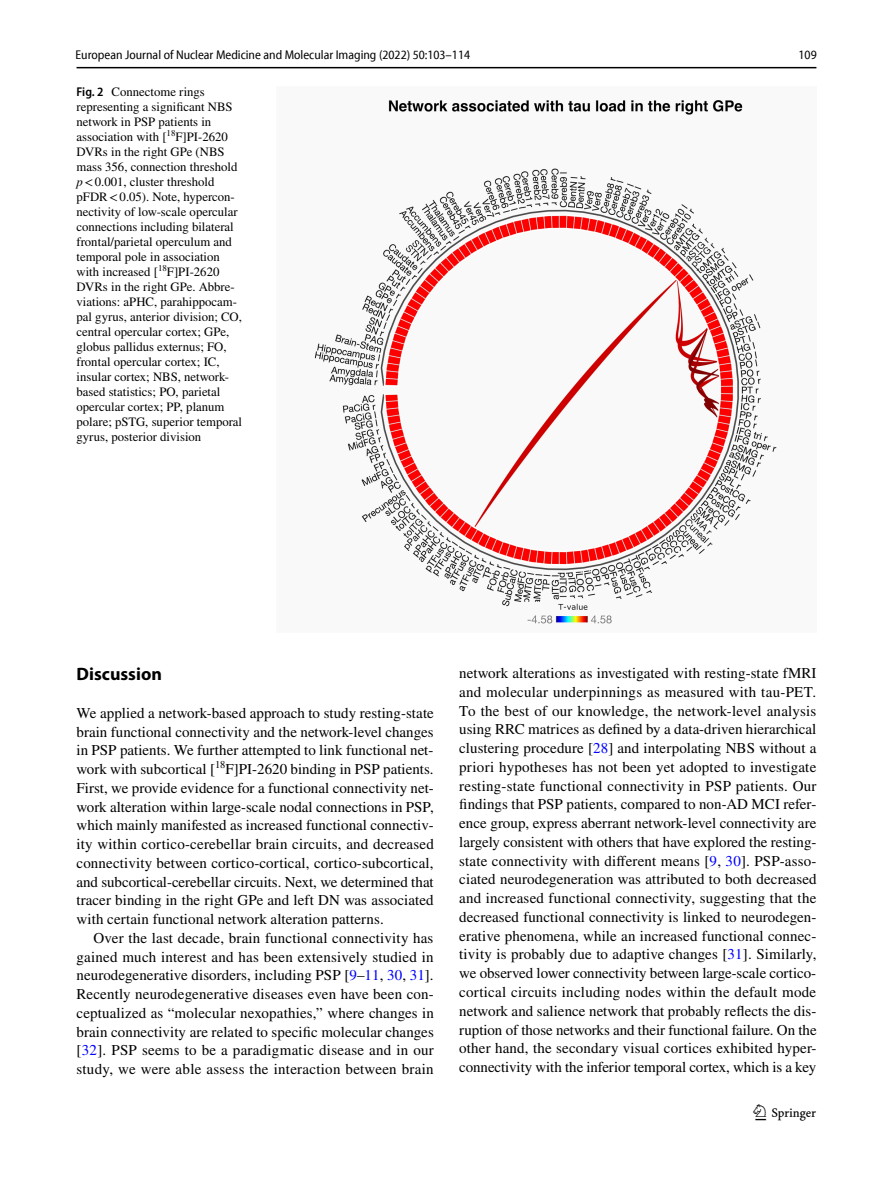
<style>
.page{position:relative;width:893px;height:1187px;background:#fff}
.page>*{position:absolute;margin:0;border:0;box-sizing:border-box;transform-origin:0 0}
.t1{font:22.5px "Springnew Regular 3";color:#000}
.t2{font:700 18px "Myriad Pro";color:#000}
.t3{font:15px/18.8px "STIX";letter-spacing:.005em;color:#000;text-align:justify}
.t4{font:12.75px/15px "STIX";color:#000}
.t5{font:semi-condensed 12.75px "Myriad Pro Unic";color:#000}
.s1{font-family:"Myriad Pro";font-weight:600;font-stretch:semi-condensed}
.s2{font-style:italic}
.s3{color:#00f}
</style>
<div class="page">
<hr style="left:77px;top:67px;width:739px;height:1px;background:#000">
<img style="left:314px;top:100px;width:463px;height:524px">
<p class="t5" style="left:76px;top:50px;width:396px">European Journal of Nuclear Medicine and Molecular Imaging (2022) 50:103–114</p>
<p class="t5" style="left:798px;top:50px;width:20px">109</p>
<p class="t4" style="left:77px;top:85px;width:167px"><span class="s1">Fig. 2</span> Connectome rings representing a significant NBS network in PSP patients in association with [<sup>18</sup>F]PI-2620<br>DVRs in the right GPe (NBS mass 356, connection threshold <span class="s2">p</span>&lt;0.001, cluster threshold pFDR&lt;0.05). Note, hypercon&shy;nectivity of low-scale opercular connections including bilateral frontal/parietal operculum and temporal pole in association with increased [<sup>18</sup>F]PI-2620<br>DVRs in the right GPe. Abbre&shy;viations: aPHC, parahippocam&shy;pal gyrus, anterior division; CO, central opercular cortex; GPe, globus pallidus externus; FO, frontal opercular cortex; IC, insular cortex; NBS, network&shy;based statistics; PO, parietal opercular cortex; PP, planum polare; pSTG, superior temporal gyrus, posterior division</p>
<p class="t2" style="left:77px;top:662px;width:87px">Discussion</p>
<p class="t3" style="left:77px;top:704px;width:359px">We applied a network-based approach to study resting-state brain functional connectivity and the network-level changes in PSP patients. We further attempted to link functional net&shy;work with subcortical [<sup>18</sup>F]PI-2620 binding in PSP patients.<br>First, we provide evidence for a functional connectivity net&shy;work alteration within large-scale nodal connections in PSP, which mainly manifested as increased functional connectiv&shy;ity within cortico-cerebellar brain circuits, and decreased connectivity between cortico-cortical, cortico-subcortical, and subcortical-cerebellar circuits. Next, we determined that tracer binding in the right GPe and left DN was associated with certain functional network alteration patterns.</p>
<p class="t3" style="left:77px;top:929px;width:359px;text-indent:17px">Over the last decade, brain functional connectivity has gained much interest and has been extensively studied in neurodegenerative disorders, including PSP [<span class="s3">9</span>–<span class="s3">11</span>, <span class="s3">30</span>, <span class="s3">31</span>].<br>Recently neurodegenerative diseases even have been con&shy;ceptualized as “molecular nexopathies,” where changes in brain connectivity are related to specific molecular changes [<span class="s3">32</span>]. PSP seems to be a paradigmatic disease and in our study, we were able assess the interaction between brain</p>
<p class="t3" style="left:459px;top:664px;width:359px">network alterations as investigated with resting-state fMRI and molecular underpinnings as measured with tau-PET.<br>To the best of our knowledge, the network-level analysis using RRC matrices as defined by a data-driven hierarchical clustering procedure [<span class="s3">28</span>] and interpolating NBS without a priori hypotheses has not been yet adopted to investigate resting-state functional connectivity in PSP patients. Our findings that PSP patients, compared to non-AD MCI refer&shy;ence group, express aberrant network-level connectivity are largely consistent with others that have explored the resting&shy;state connectivity with different means [<span class="s3">9</span>, <span class="s3">30</span>]. PSP-asso&shy;ciated neurodegeneration was attributed to both decreased and increased functional connectivity, suggesting that the decreased functional connectivity is linked to neurodegen&shy;erative phenomena, while an increased functional connec&shy;tivity is probably due to adaptive changes [<span class="s3">31</span>]. Similarly, we observed lower connectivity between large-scale cortico&shy;cortical circuits including nodes within the default mode network and salience network that probably reflects the dis&shy;ruption of those networks and their functional failure. On the other hand, the secondary visual cortices exhibited hyper&shy;connectivity with the inferior temporal cortex, which is a key</p>
<h1 class="t1" style="left:755px;top:1104px;width:62px">1 3</h1>
</div>
